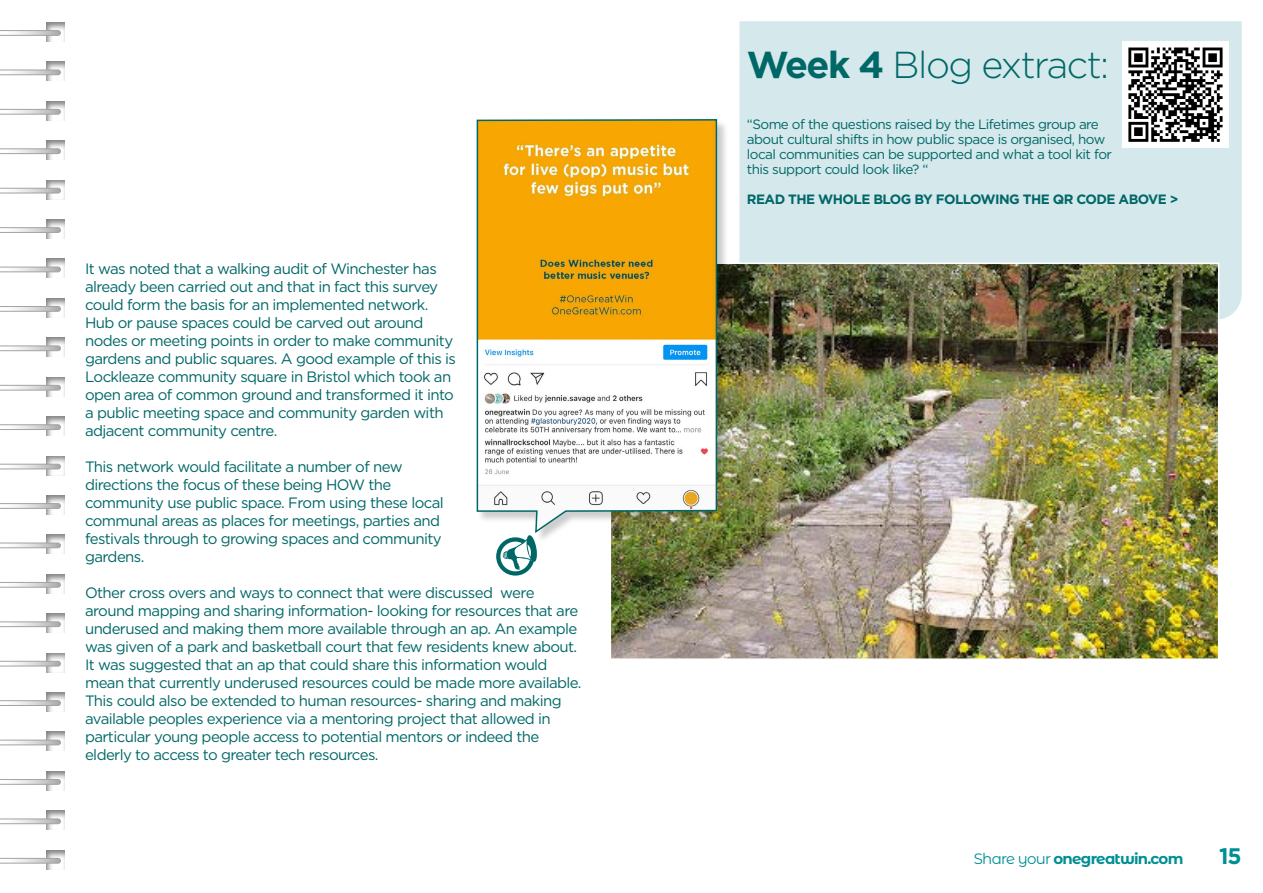
<style>
.page{position:relative;width:1263px;height:893px;background:#fff}
.page>*{position:absolute;margin:0;border:0;box-sizing:border-box;transform-origin:0 0}
.t1{font:300 37.5px "Gotham";letter-spacing:-.04em;color:#006767}
.t2{font:700 22.5px "Gotham";color:#008f95}
.t3{font:15px/18px "Gotham";letter-spacing:-.04em;color:#006767}
.t4{font:700 15px "Montserrat Alternates";letter-spacing:-.05em;color:#008f95}
.t5{font:13.5px/15px "Gotham";letter-spacing:-.04em;color:#006767}
.t6{font:700 13.5px "Gotham";letter-spacing:-.04em;color:#006767}
.s1{font-weight:700}
.s2{font-weight:400}
</style>
<div class="page">
<div style="left:739px;top:21px;width:503px;height:299px;background:#d5e8eb"></div>
<svg style="left:496px;top:544px;width:41px;height:32px"></svg>
<img style="left:613px;top:266px;width:603px;height:391px">
<img style="left:1122px;top:41px;width:106px;height:106px">
<div style="left:477px;top:119px;width:252px;height:425px;background:#000;opacity:.2"></div>
<svg style="left:476px;top:119px;width:242px;height:416px"></svg>
<div style="left:34px;top:10px;width:45px;height:33px;background:#000;opacity:.5"></div>
<div style="left:34px;top:50px;width:45px;height:33px;background:#000;opacity:.5"></div>
<div style="left:34px;top:89px;width:45px;height:33px;background:#000;opacity:.5"></div>
<div style="left:34px;top:128px;width:45px;height:33px;background:#000;opacity:.5"></div>
<div style="left:34px;top:168px;width:45px;height:33px;background:#000;opacity:.5"></div>
<div style="left:34px;top:207px;width:45px;height:33px;background:#000;opacity:.5"></div>
<div style="left:34px;top:247px;width:45px;height:33px;background:#000;opacity:.5"></div>
<div style="left:34px;top:286px;width:45px;height:33px;background:#000;opacity:.5"></div>
<div style="left:34px;top:326px;width:45px;height:33px;background:#000;opacity:.5"></div>
<div style="left:34px;top:365px;width:45px;height:33px;background:#000;opacity:.5"></div>
<div style="left:34px;top:404px;width:45px;height:33px;background:#000;opacity:.5"></div>
<div style="left:34px;top:444px;width:45px;height:33px;background:#000;opacity:.5"></div>
<div style="left:34px;top:483px;width:45px;height:33px;background:#000;opacity:.5"></div>
<div style="left:34px;top:523px;width:45px;height:33px;background:#000;opacity:.5"></div>
<div style="left:34px;top:562px;width:45px;height:33px;background:#000;opacity:.5"></div>
<div style="left:34px;top:601px;width:45px;height:33px;background:#000;opacity:.5"></div>
<div style="left:34px;top:641px;width:45px;height:33px;background:#000;opacity:.5"></div>
<div style="left:34px;top:680px;width:45px;height:33px;background:#000;opacity:.5"></div>
<div style="left:34px;top:720px;width:45px;height:33px;background:#000;opacity:.5"></div>
<div style="left:34px;top:759px;width:45px;height:33px;background:#000;opacity:.5"></div>
<div style="left:34px;top:799px;width:45px;height:33px;background:#000;opacity:.5"></div>
<div style="left:34px;top:838px;width:45px;height:33px;background:#000;opacity:.5"></div>
<svg style="left:0;top:30px;width:61px;height:6px"></svg>
<svg style="left:0;top:70px;width:61px;height:5px"></svg>
<svg style="left:0;top:109px;width:61px;height:6px"></svg>
<svg style="left:0;top:148px;width:61px;height:6px"></svg>
<svg style="left:0;top:188px;width:61px;height:5px"></svg>
<svg style="left:0;top:227px;width:61px;height:6px"></svg>
<svg style="left:0;top:267px;width:61px;height:5px"></svg>
<svg style="left:0;top:306px;width:61px;height:6px"></svg>
<svg style="left:0;top:346px;width:61px;height:5px"></svg>
<svg style="left:0;top:385px;width:61px;height:5px"></svg>
<svg style="left:0;top:424px;width:61px;height:6px"></svg>
<svg style="left:0;top:464px;width:61px;height:5px"></svg>
<svg style="left:0;top:503px;width:61px;height:6px"></svg>
<svg style="left:0;top:543px;width:61px;height:5px"></svg>
<svg style="left:0;top:582px;width:61px;height:6px"></svg>
<svg style="left:0;top:621px;width:61px;height:6px"></svg>
<svg style="left:0;top:661px;width:61px;height:5px"></svg>
<svg style="left:0;top:700px;width:61px;height:6px"></svg>
<svg style="left:0;top:740px;width:61px;height:5px"></svg>
<svg style="left:0;top:779px;width:61px;height:6px"></svg>
<svg style="left:0;top:819px;width:61px;height:5px"></svg>
<svg style="left:0;top:858px;width:61px;height:5px"></svg>
<p class="t3" style="left:85px;top:259px;width:372px">It was noted that a walking audit of Winchester has already been carried out and that in fact this survey could form the basis for an implemented network.<br>Hub or pause spaces could be carved out around nodes or meeting points in order to make community gardens and public squares. A good example of this is Lockleaze community square in Bristol which took an open area of common ground and transformed it into a public meeting space and community garden with adjacent community centre.</p>
<p class="t3" style="left:85px;top:457px;width:360px">This network would facilitate a number of new directions the focus of these being HOW the community use public space. From using these local communal areas as places for meetings, parties and festivals through to growing spaces and community gardens.</p>
<p class="t3" style="left:85px;top:583px;width:498px">Other cross overs and ways to connect that were discussed were around mapping and sharing information- looking for resources that are underused and making them more available through an ap. An example was given of a park and basketball court that few residents knew about.<br>It was suggested that an ap that could share this information would mean that currently underused resources could be made more available.<br>This could also be extended to human resources- sharing and making available peoples experience via a mentoring project that allowed in particular young people access to potential mentors or indeed the elderly to access to greater tech resources.</p>
<h1 class="t1" style="left:747px;top:41px;width:364px"><span class="s1">Week 4</span> Blog extract:</h1>
<p class="t5" style="left:747px;top:117px;width:367px">“Some of the questions raised by the Lifetimes group are about cultural shifts in how public space is organised, how local communities can be supported and what a tool kit for this support could look like? “</p>
<p class="t6" style="left:747px;top:191px;width:433px">READ THE WHOLE BLOG BY FOLLOWING THE QR CODE ABOVE &gt;</p>
<p class="t4" style="left:974px;top:848px;width:211px"><span class="s2">Share your</span> onegreatwin.com</p>
<h2 class="t2" style="left:1219px;top:841px;width:24px">15</h2>
</div>
